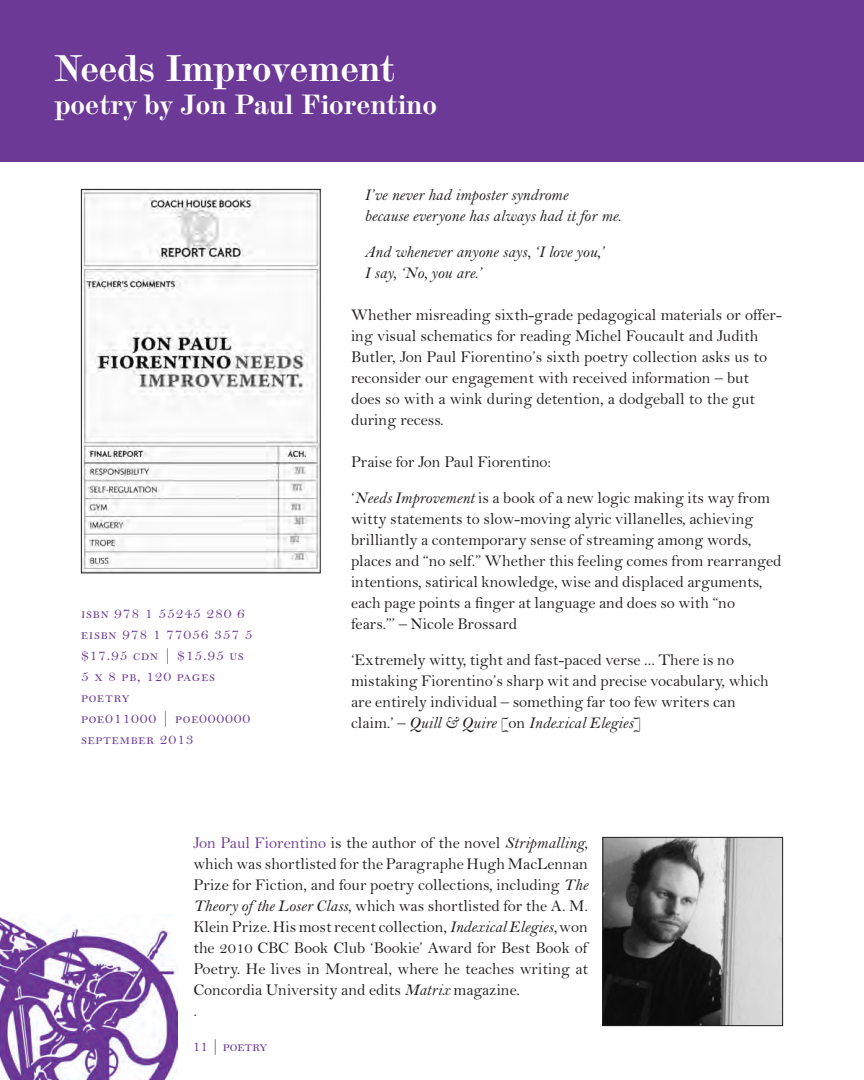
<style>
.page{position:relative;width:864px;height:1080px;background:#fff}
.page>*{position:absolute;margin:0;border:0;box-sizing:border-box;transform-origin:0 0}
.t1{font:700 36px "Scotch Modern";color:#fff}
.t2{font:700 27px "Scotch Modern";color:#fff}
.t3{font:16.5px/21px "Bell";color:#231f20}
.t4{font:italic 16.5px/21px "Bell";color:#231f20}
.t5{font:15.75px/21px "Bell MT Regular SC";letter-spacing:.05em;color:#6c3a96}
.t6{font:15.75px "Bell MT Regular SC";color:#6c3a96}
.s1{font-style:italic}
.s2{color:#6c3a96}
</style>
<div class="page">
<div style="left:0;top:0;width:864px;height:162px;background:#6c3a96"></div>
<img style="left:0;top:917px;width:178px;height:163px">
<img style="left:83px;top:191px;width:236px;height:380px">
<div style="left:81px;top:189px;width:240px;height:384px;border:1px solid #231f20"></div>
<img style="left:604px;top:839px;width:177px;height:185px">
<div style="left:602px;top:837px;width:181px;height:189px;border:1px solid #231f20"></div>
<h1 class="t1" style="left:54px;top:55px;width:343px">Needs Improvement</h1>
<h2 class="t2" style="left:54px;top:95px;width:385px">poetry by Jon Paul Fiorentino</h2>
<p class="t5" style="left:81px;top:604px;width:173px">isbn 978 1 55245 280 6 eisbn 978 1 77056 357 5 $17.95 cdn | $15.95 us<br>5 x 8 pb, 120 pages poetry<br>poe011000 | poe000000 september 2013</p>
<p class="t4" style="left:364px;top:186px;width:258px">I’ve never had imposter syndrome<br>because everyone has always had it for me.</p>
<p class="t4" style="left:364px;top:243px;width:241px">And whenever anyone says, ‘I love you,’<br>I say, ‘No, you are.’</p>
<p class="t3" style="left:351px;top:306px;width:432px">Whether misreading sixth-grade pedagogical materials or offer&shy;ing visual schematics for reading Michel Foucault and Judith Butler, Jon Paul Fiorentino’s sixth poetry collection asks us to reconsider our engagement with received information – but does so with a wink during detention, a dodgeball to the gut during recess.</p>
<p class="t3" style="left:351px;top:446px;width:421px;line-height:36px">Praise for Jon Paul Fiorentino:<br>‘<span class="s1">Needs Improvement</span> is a book of a new logic making its way from</p>
<p class="t3" style="left:351px;top:510px;width:432px">witty statements to slow-moving alyric villanelles, achieving brilliantly a contemporary sense of streaming among words, places and “no self.” Whether this feeling comes from rearranged intentions, satirical knowledge, wise and displaced arguments, each page points a finger at language and does so with “no fears.”’ – Nicole Brossard</p>
<p class="t3" style="left:351px;top:651px;width:419px">‘Extremely witty, tight and fast-paced verse ... There is no mistaking Fiorentino’s sharp wit and precise vocabulary, which are entirely individual – something far too few writers can claim.’ – <span class="s1">Quill &amp; Quire</span> [on <span class="s1">Indexical Elegies</span>]</p>
<p class="t3" style="left:193px;top:834px;width:396px"><span class="s2">Jon Paul Fiorentino</span> is the author of the novel <span class="s1">Stripmalling</span>, which was shortlisted for the Paragraphe Hugh MacLennan Prize for Fiction, and four poetry collections, including <span class="s1">The Theory of the Loser Class</span>, which was shortlisted for the A. M.<br>Klein Prize. His most recent collection, <span class="s1">Indexical Elegies,</span> won the 2010 CBC Book Club ‘Bookie’ Award for Best Book of Poetry. He lives in Montreal, where he teaches writing at Concordia University and edits <span class="s1">Matrix</span> magazine.<br>.</p>
<p class="t6" style="left:192px;top:1040px;width:77px">11 | poetry</p>
</div>
